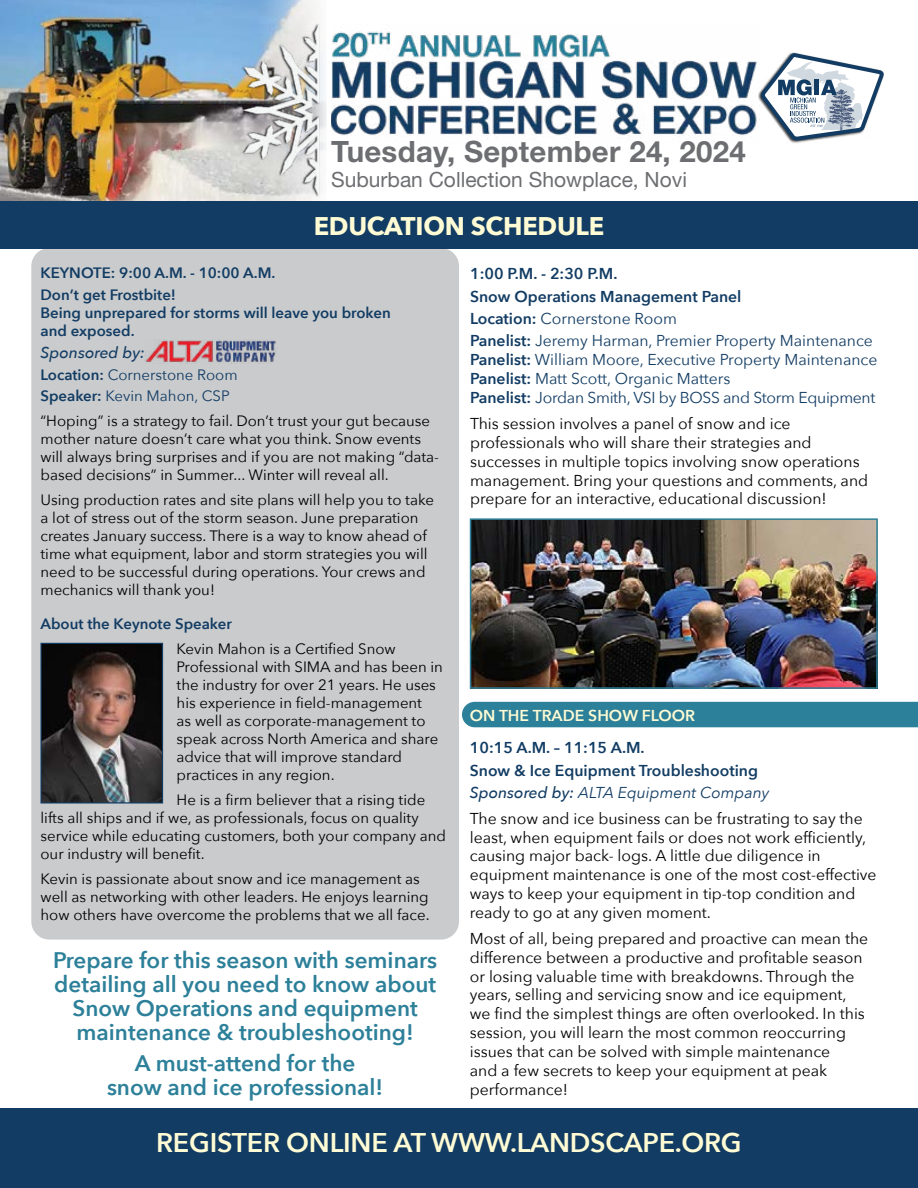
<style>
.page{position:relative;width:918px;height:1188px;background:#fff}
.page>*{position:absolute;margin:0;border:0;box-sizing:border-box;transform-origin:0 0}
.t1{font:700 29.4px "Helvetica Neue LT Std";letter-spacing:.01em;color:#6d6e71}
.t2{font:600 27px "Avenir Next";letter-spacing:-.01em;color:#fffcd5}
.t3{font:700 25.5px "Avenir Next";letter-spacing:-.01em;color:#fffcd5}
.t4{font:600 22.5px/24px "Avenir Next";color:#2d8099;text-align:center}
.t5{font:21px "Helvetica Neue LT Std";color:#6d6e71}
.t6{font:15.75px/18.9px "Avenir Next";color:#000}
.t7{font:600 15.75px/22.4px "Avenir Next";color:#123c63}
.t8{font:15.75px/18.9px "Avenir Next";color:#123c63}
.t9{font:600 15.75px "Avenir Next";color:#fffcd5}
.t10{font:italic 500 15.75px "Avenir Next";color:#123c63}
.t11{font:15px/18px "Avenir Next";color:#000}
.t12{font:600 15px/21.5px "Avenir Next";color:#123c63}
.t13{font:15px/21.5px "Avenir Next";color:#123c63}
.s1{font-weight:400}
.s2{font-weight:600}
.s3{font-weight:500;font-style:italic}
.s4{font-weight:400;font-style:italic}
</style>
<div class="page">
<div style="left:462px;top:702px;width:456px;height:25px;background:#2d8099"></div>
<div style="left:31px;top:248px;width:428px;height:692px;background:#cacbcd;border-radius:18px"></div>
<img style="left:42px;top:645px;width:119px;height:157px">
<div style="left:40px;top:643px;width:123px;height:161px;border:1px solid #123c63"></div>
<div style="left:0;top:1108px;width:918px;height:80px;background:#123c63"></div>
<img style="left:0;top:0;width:327px;height:201px">
<img style="left:331px;top:31px;width:426px;height:108px">
<img style="left:239px;top:24px;width:80px;height:172px">
<div style="left:758px;top:52px;width:126px;height:91px;background:#000;opacity:.75"></div>
<svg style="left:760px;top:53px;width:124px;height:88px"></svg>
<div style="left:0;top:201px;width:918px;height:47px;background:#123c63"></div>
<img style="left:473px;top:521px;width:402px;height:165px">
<div style="left:470px;top:518px;width:408px;height:171px;border:2px solid #2d8099"></div>
<img style="left:145px;top:340px;width:131px;height:24px">
<h1 class="t1" style="left:331px;top:134px;width:416px">Tuesday, September 24, 2024</h1>
<h3 class="t5" style="left:331px;top:167px;width:357px">Suburban Collection Showplace, Novi</h3>
<h3 class="t3" style="left:314px;top:204px;width:292px">EDUCATION SCHEDULE</h3>
<p class="t7" style="left:470px;top:262px;width:404px">1:00 P.M. - 2:30 P.M.<br>Snow Operations Management Panel<br>Location: <span class="s1">Cornerstone Room<br></span>Panelist: <span class="s1">Jeremy Harman, Premier Property Maintenance</span></p>
<p class="t8" style="left:470px;top:350px;width:409px"><span class="s2">Panelist:</span> William Moore, Executive Property Maintenance<br><span class="s2">Panelist:</span> Matt Scott, Organic Matters<br><span class="s2">Panelist:</span> Jordan Smith, VSI by BOSS and Storm Equipment</p>
<p class="t6" style="left:470px;top:413px;width:400px">This session involves a panel of snow and ice professionals who will share their strategies and successes in multiple topics involving snow operations management. Bring your questions and comments, and prepare for an interactive, educational discussion!</p>
<p class="t12" style="left:40px;top:262px;width:236px">KEYNOTE: 9:00 A.M. - 10:00 A.M.<br>Don’t get Frostbite!</p>
<p class="t12" style="left:40px;top:303px;width:352px;line-height:18px">Being unprepared for storms will leave you broken and exposed.</p>
<p class="t10" style="left:40px;top:339px;width:106px">Sponsored by:</p>
<p class="t13" style="left:40px;top:363px;width:199px"><span class="s2">Location:</span> Cornerstone Room<br><span class="s2">Speaker:</span> Kevin Mahon, CSP</p>
<p class="t11" style="left:40px;top:411px;width:400px">“Hoping” is a strategy to fail. Don’t trust your gut because mother nature doesn’t care what you think. Snow events will always bring surprises and if you are not making “data&shy;based decisions” in Summer... Winter will reveal all.</p>
<p class="t11" style="left:40px;top:490px;width:395px">Using production rates and site plans will help you to take a lot of stress out of the storm season. June preparation creates January success. There is a way to know ahead of time what equipment, labor and storm strategies you will need to be successful during operations. Your crews and mechanics will thank you!</p>
<p class="t12" style="left:40px;top:613px;width:193px">About the Keynote Speaker</p>
<p class="t11" style="left:177px;top:639px;width:268px">Kevin Mahon is a Certified Snow Professional with SIMA and has been in the industry for over 21 years. He uses his experience in field-management<br>as well as corporate-management to speak across North America and share advice that will improve standard practices in any region.</p>
<p class="t11" style="left:40px;top:790px;width:407px;text-indent:136px">He is a firm believer that a rising tide lifts all ships and if we, as professionals, focus on quality service while educating customers, both your company and our industry will benefit.</p>
<p class="t11" style="left:40px;top:869px;width:391px">Kevin is passionate about snow and ice management as well as networking with other leaders. He enjoys learning how others have overcome the problems that we all face.</p>
<p class="t9" style="left:470px;top:702px;width:227px">ON THE TRADE SHOW FLOOR</p>
<p class="t7" style="left:470px;top:736px;width:301px">10:15 A.M. – 11:15 A.M.<br>Snow &amp; Ice Equipment Troubleshooting<br><span class="s3">Sponsored by:</span> <span class="s4">ALTA Equipment Company</span></p>
<p class="t6" style="left:470px;top:808px;width:408px">The snow and ice business can be frustrating to say the least, when equipment fails or does not work efficiently, causing major back- logs. A little due diligence in equipment maintenance is one of the most cost-effective ways to keep your equipment in tip-top condition and ready to go at any given moment.</p>
<p class="t6" style="left:470px;top:928px;width:400px">Most of all, being prepared and proactive can mean the difference between a productive and profitable season or losing valuable time with breakdowns. Through the years, selling and servicing snow and ice equipment, we find the simplest things are often overlooked. In this session, you will learn the most common reoccurring issues that can be solved with simple maintenance<br>and a few secrets to keep your equipment at peak performance!</p>
<h3 class="t4" style="left:53px;top:948px;width:386px">Prepare for this season with seminars detailing all you need to know about Snow Operations and equipment maintenance &amp; troubleshooting!</h3>
<h3 class="t4" style="left:107px;top:1050px;width:278px">A must-attend for the snow and ice professional!</h3>
<h2 class="t2" style="left:156px;top:1120px;width:587px">REGISTER ONLINE AT WWW.LANDSCAPE.ORG</h2>
</div>
